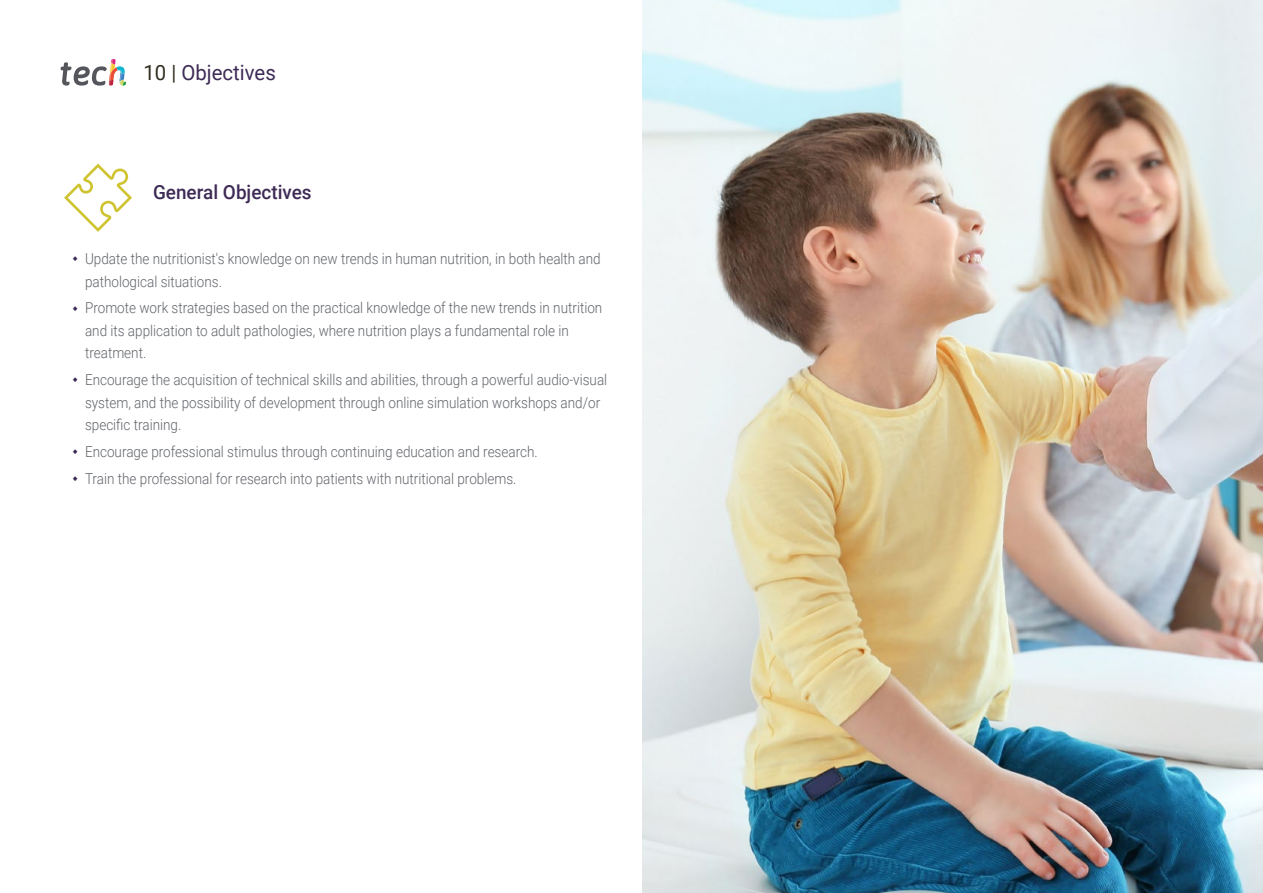
<style>
.page{position:relative;width:1263px;height:893px;background:#fff}
.page>*{position:absolute;margin:0;border:0;box-sizing:border-box;transform-origin:0 0}
.t1{font:21px "Roboto";color:#3d2b56}
.t2{font:500 19.5px "Roboto";color:#3e2b56}
.t3{font:300 15px/22.5px "Roboto";color:#61646a;scale:.9 1}
.s1{color:#312e20}
</style>
<div class="page">
<img style="left:642px;top:0;width:621px;height:893px">
<svg style="left:61px;top:59px;width:65px;height:27px"></svg>
<svg style="left:64px;top:164px;width:68px;height:68px"></svg>
<h1 class="t1" style="left:144px;top:57px;width:134px"><span class="s1">10 |</span> Objectives</h1>
<h2 class="t2" style="left:153px;top:178px;width:160px">General Objectives</h2>
<p class="t3" style="left:85px;top:247px;width:574px">Update the nutritionist's knowledge on new trends in human nutrition, in both health and pathological situations.</p>
<p class="t3" style="left:85px;top:296px;width:576px">Promote work strategies based on the practical knowledge of the new trends in nutrition and its application to adult pathologies, where nutrition plays a fundamental role in treatment.</p>
<p class="t3" style="left:85px;top:368px;width:582px">Encourage the acquisition of technical skills and abilities, through a powerful audio-visual system, and the possibility of development through online simulation workshops and/or specific training.</p>
<p class="t3" style="left:85px;top:438px;width:504px;line-height:26.7px">Encourage professional stimulus through continuing education and research.<br>Train the professional for research into patients with nutritional problems.</p>
</div>
